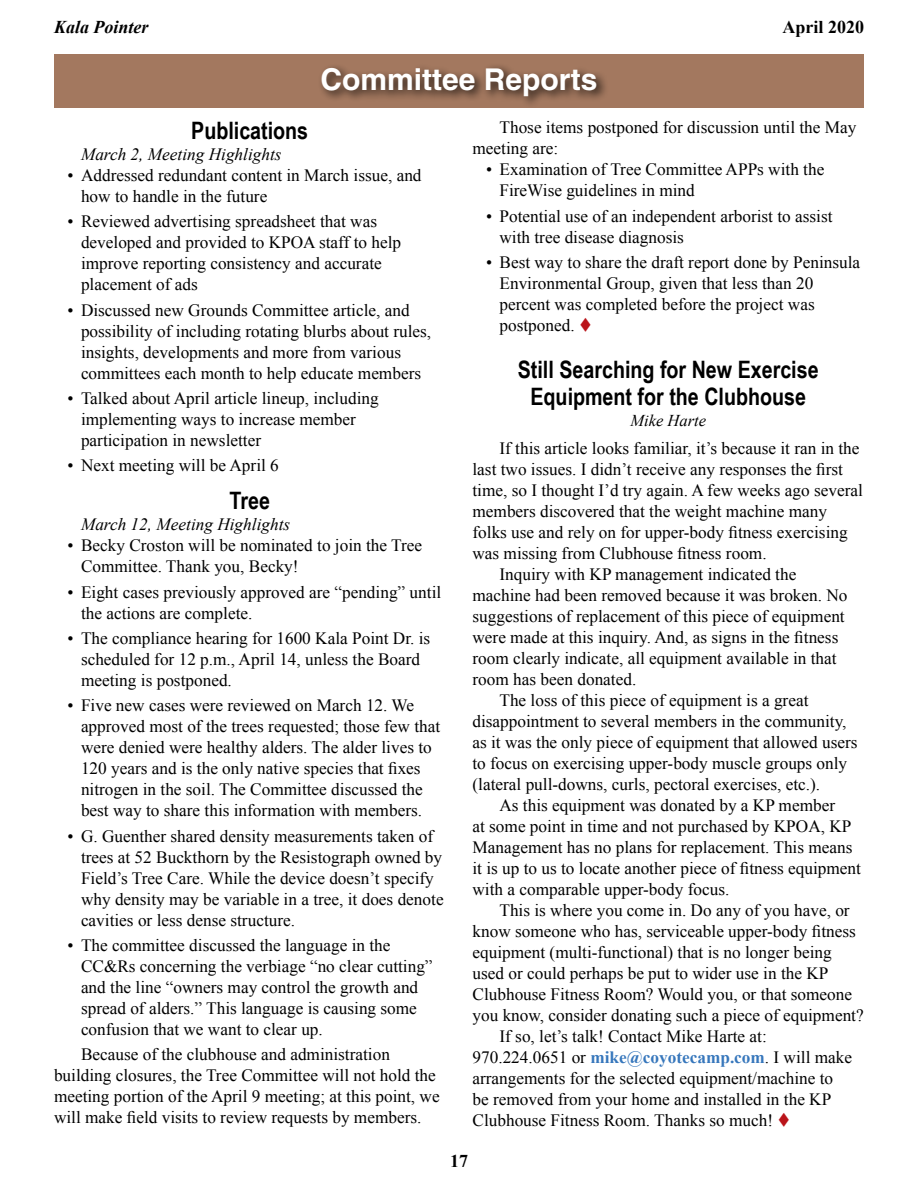
<style>
.page{position:relative;width:918px;height:1188px;background:#fff}
.page>*{position:absolute;margin:0;border:0;box-sizing:border-box;transform-origin:0 0}
.t1{font:700 30px "Helvetica";color:#fff}
.t2{font:700 24px/27px "Arial Narrow";color:#000;text-align:center}
.t3{font:italic 700 18px "Times New Roman";color:#000}
.t4{font:700 18px "Times New Roman";color:#000}
.t5{font:17.25px/21px "Times New Roman";color:#000}
.t6{font:italic 17.25px "Times New Roman";color:#000}
.t7{font:italic 16.5px "Times New Roman";color:#000}
.s1{color:#ba141a}
.s2{font-weight:700;color:#3777bc}
</style>
<div class="page">
<div style="left:54px;top:54px;width:810px;height:54px;background:#a3785f"></div>
<div style="left:318px;top:62px;width:292px;height:47px;background:#000;opacity:.75"></div>
<p class="t3" style="left:54px;top:15px;width:96px">Kala Pointer</p>
<p class="t4" style="left:782px;top:15px;width:83px">April 2020</p>
<h1 class="t1" style="left:320px;top:61px;width:279px">Committee Reports</h1>
<h2 class="t2" style="left:191px;top:116px;width:119px">Publications</h2>
<p class="t6" style="left:81px;top:142px;width:202px">March 2, Meeting Highlights</p>
<p class="t5" style="left:81px;top:164px;width:342px;text-indent:-14px">• Addressed redundant content in March issue, and how to handle in the future</p>
<p class="t5" style="left:81px;top:211px;width:322px;text-indent:-14px">• Reviewed advertising spreadsheet that was developed and provided to KPOA staff to help improve reporting consistency and accurate placement of ads</p>
<p class="t5" style="left:81px;top:299px;width:352px;text-indent:-14px">• Discussed new Grounds Committee article, and possibility of including rotating blurbs about rules, insights, developments and more from various committees each month to help educate members</p>
<p class="t5" style="left:81px;top:387px;width:299px;text-indent:-14px">• Talked about April article lineup, including implementing ways to increase member participation in newsletter</p>
<p class="t5" style="left:67px;top:455px;width:213px">• Next meeting will be April 6</p>
<h2 class="t2" style="left:230px;top:486px;width:42px">Tree</h2>
<p class="t6" style="left:81px;top:513px;width:211px">March 12, Meeting Highlights</p>
<p class="t5" style="left:81px;top:535px;width:343px;text-indent:-14px">• Becky Croston will be nominated to join the Tree<br>Committee. Thank you, Becky!</p>
<p class="t5" style="left:81px;top:581px;width:362px;text-indent:-14px">• Eight cases previously approved are “pending” until the actions are complete.</p>
<p class="t5" style="left:81px;top:627px;width:351px;text-indent:-14px">• The compliance hearing for 1600 Kala Point Dr. is scheduled for 12 p.m., April 14, unless the Board meeting is postponed.</p>
<p class="t5" style="left:81px;top:695px;width:361px;text-indent:-14px">• Five new cases were reviewed on March 12. We approved most of the trees requested; those few that were denied were healthy alders. The alder lives to 120 years and is the only native species that fixes nitrogen in the soil. The Committee discussed the best way to share this information with members.</p>
<p class="t5" style="left:81px;top:825px;width:364px;text-indent:-14px">• G. Guenther shared density measurements taken of trees at 52 Buckthorn by the Resistograph owned by Field’s Tree Care. While the device doesn’t specify why density may be variable in a tree, it does denote cavities or less dense structure.</p>
<p class="t5" style="left:81px;top:934px;width:353px;text-indent:-14px">• The committee discussed the language in the CC&amp;Rs concerning the verbiage “no clear cutting” and the line “owners may control the growth and spread of alders.” This language is causing some confusion that we want to clear up.</p>
<p class="t5" style="left:54px;top:1044px;width:387px;text-indent:27px">Because of the clubhouse and administration building closures, the Tree Committee will not hold the meeting portion of the April 9 meeting; at this point, we will make field visits to review requests by members.</p>
<p class="t5" style="left:473px;top:117px;width:385px;text-indent:27px">Those items postponed for discussion until the May meeting are:</p>
<p class="t5" style="left:500px;top:159px;width:326px;text-indent:-14px">• Examination of Tree Committee APPs with the<br>FireWise guidelines in mind</p>
<p class="t5" style="left:500px;top:205px;width:334px;text-indent:-14px">• Potential use of an independent arborist to assist with tree disease diagnosis</p>
<p class="t5" style="left:500px;top:251px;width:362px;text-indent:-14px">• Best way to share the draft report done by Peninsula Environmental Group, given that less than 20 percent was completed before the project was postponed. <span class="s1">▼</span></p>
<h2 class="t2" style="left:518px;top:355px;width:302px">Still Searching for New Exercise<br>Equipment for the Clubhouse</h2>
<p class="t7" style="left:630px;top:409px;width:77px">Mike Harte</p>
<p class="t5" style="left:500px;top:437px;width:362px">If this article looks familiar, it’s because it ran in the</p>
<p class="t5" style="left:473px;top:458px;width:372px">last two issues. I didn’t receive any responses the first</p>
<p class="t5" style="left:473px;top:479px;width:392px">time, so I thought I’d try again. A few weeks ago several</p>
<p class="t5" style="left:473px;top:500px;width:356px">members discovered that the weight machine many</p>
<p class="t5" style="left:473px;top:521px;width:377px">folks use and rely on for upper-body fitness exercising</p>
<p class="t5" style="left:473px;top:542px;width:296px">was missing from Clubhouse fitness room.</p>
<p class="t5" style="left:500px;top:563px;width:298px">Inquiry with KP management indicated the</p>
<p class="t5" style="left:473px;top:584px;width:377px">machine had been removed because it was broken. No</p>
<p class="t5" style="left:473px;top:605px;width:374px">suggestions of replacement of this piece of equipment</p>
<p class="t5" style="left:473px;top:626px;width:367px">were made at this inquiry. And, as signs in the fitness</p>
<p class="t5" style="left:473px;top:647px;width:366px">room clearly indicate, all equipment available in that</p>
<p class="t5" style="left:473px;top:668px;width:165px">room has been donated.</p>
<p class="t5" style="left:500px;top:689px;width:311px">The loss of this piece of equipment is a great</p>
<p class="t5" style="left:473px;top:710px;width:375px">disappointment to several members in the community,</p>
<p class="t5" style="left:473px;top:731px;width:387px">as it was the only piece of equipment that allowed users</p>
<p class="t5" style="left:473px;top:752px;width:376px">to focus on exercising upper-body muscle groups only</p>
<p class="t5" style="left:473px;top:773px;width:349px">(lateral pull-downs, curls, pectoral exercises, etc.).</p>
<p class="t5" style="left:500px;top:794px;width:337px">As this equipment was donated by a KP member</p>
<p class="t5" style="left:473px;top:815px;width:380px">at some point in time and not purchased by KPOA, KP</p>
<p class="t5" style="left:473px;top:836px;width:382px">Management has no plans for replacement. This means</p>
<p class="t5" style="left:473px;top:857px;width:390px">it is up to us to locate another piece of fitness equipment</p>
<p class="t5" style="left:473px;top:878px;width:258px">with a comparable upper-body focus.</p>
<p class="t5" style="left:500px;top:899px;width:352px">This is where you come in. Do any of you have, or</p>
<p class="t5" style="left:473px;top:920px;width:385px">know someone who has, serviceable upper-body fitness</p>
<p class="t5" style="left:473px;top:941px;width:361px">equipment (multi-functional) that is no longer being</p>
<p class="t5" style="left:473px;top:962px;width:357px">used or could perhaps be put to wider use in the KP</p>
<p class="t5" style="left:473px;top:983px;width:381px">Clubhouse Fitness Room? Would you, or that someone</p>
<p class="t5" style="left:473px;top:1004px;width:393px">you know, consider donating such a piece of equipment?</p>
<p class="t5" style="left:500px;top:1025px;width:269px">If so, let’s talk! Contact Mike Harte at:</p>
<p class="t5" style="left:473px;top:1046px;width:381px">970.224.0651 or <span class="s2">mike@coyotecamp.com</span>. I will make</p>
<p class="t5" style="left:473px;top:1067px;width:362px">arrangements for the selected equipment/machine to</p>
<p class="t5" style="left:473px;top:1088px;width:360px">be removed from your home and installed in the KP</p>
<p class="t5" style="left:473px;top:1109px;width:319px">Clubhouse Fitness Room. Thanks so much! <span class="s1">▼</span></p>
<p class="t4" style="left:450px;top:1149px;width:19px">17</p>
</div>
